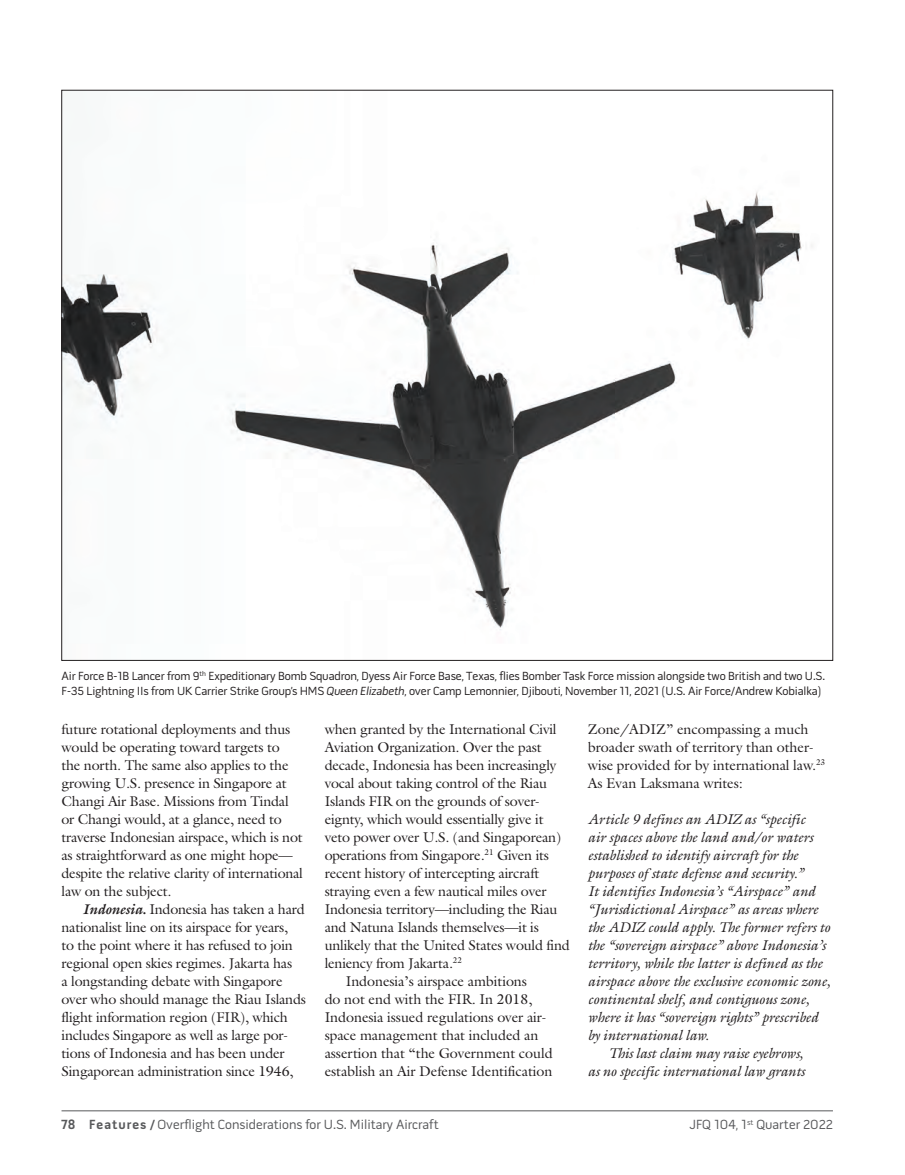
<style>
.page{position:relative;width:905px;height:1175px;background:#fff}
.page>*{position:absolute;margin:0;border:0;box-sizing:border-box;transform-origin:0 0}
.t1{font:14.25px/18px "Galliard Std";letter-spacing:-.015em;color:#231f20}
.t2{font:italic 14.25px "Galliard Std";letter-spacing:-.01em;color:#231f20}
.t3{font:13.5px "Pill Gothic 600 mg";color:#57585a}
.t4{font:12px/15px "Pill Gothic 600 mg";letter-spacing:-.01em;color:#231f20}
.s1{font-style:italic}
.s2{font-weight:700;font-style:italic}
.s3{font-weight:700}
</style>
<div class="page">
<hr style="left:62px;top:1110px;width:770px;height:1px;background:#57585a">
<img style="left:64px;top:192px;width:749px;height:438px">
<p class="t4" style="left:61px;top:669px;width:765px">Air Force B-1B Lancer from 9<sup>th</sup> Expeditionary Bomb Squadron, Dyess Air Force Base, Texas, flies Bomber Task Force mission alongside two British and two U.S.<br>F-35 Lightning IIs from UK Carrier Strike Group’s HMS <span class="s1">Queen Elizabeth</span>, over Camp Lemonnier, Djibouti, November 11, 2021 (U.S. Air Force/Andrew Kobialka)</p>
<p class="t1" style="left:62px;top:719px;width:243px">future rotational deployments and thus would be operating toward targets to<br>the north. The same also applies to the growing U.S. presence in Singapore at Changi Air Base. Missions from Tindal or Changi would, at a glance, need to traverse Indonesian airspace, which is not as straightforward as one might hope— despite the relative clarity of international law on the subject.</p>
<p class="t1" style="left:62px;top:899px;width:246px;text-indent:21px"><span class="s2">Indonesia.</span> Indonesia has taken a hard nationalist line on its airspace for years,<br>to the point where it has refused to join regional open skies regimes. Jakarta has<br>a longstanding debate with Singapore over who should manage the Riau Islands flight information region (FIR), which includes Singapore as well as large por&shy;tions of Indonesia and has been under Singaporean administration since 1946,</p>
<p class="t1" style="left:324px;top:719px;width:233px">when granted by the International Civil</p>
<p class="t1" style="left:324px;top:737px;width:218px">Aviation Organization. Over the past</p>
<p class="t1" style="left:324px;top:755px;width:233px">decade, Indonesia has been increasingly</p>
<p class="t1" style="left:324px;top:773px;width:224px">vocal about taking control of the Riau</p>
<p class="t1" style="left:324px;top:791px;width:217px">Islands FIR on the grounds of sover-</p>
<p class="t1" style="left:324px;top:809px;width:220px">eignty, which would essentially give it</p>
<p class="t1" style="left:324px;top:827px;width:238px">veto power over U.S. (and Singaporean)</p>
<p class="t1" style="left:324px;top:845px;width:226px">operations from Singapore.<sup>21</sup> Given its</p>
<p class="t1" style="left:325px;top:863px;width:216px">recent history of intercepting aircraft</p>
<p class="t1" style="left:325px;top:881px;width:223px">straying even a few nautical miles over</p>
<p class="t1" style="left:325px;top:899px;width:234px">Indonesia territory—including the Riau</p>
<p class="t1" style="left:325px;top:917px;width:216px">and Natuna Islands themselves—it is</p>
<p class="t1" style="left:325px;top:935px;width:247px">unlikely that the United States would find</p>
<p class="t1" style="left:325px;top:953px;width:139px">leniency from Jakarta.<sup>22</sup></p>
<p class="t1" style="left:346px;top:971px;width:183px">Indonesia’s airspace ambitions</p>
<p class="t1" style="left:324px;top:989px;width:209px">do not end with the FIR. In 2018,</p>
<p class="t1" style="left:324px;top:1007px;width:223px">Indonesia issued regulations over air-</p>
<p class="t1" style="left:324px;top:1025px;width:215px">space management that included an</p>
<p class="t1" style="left:324px;top:1043px;width:229px">assertion that “the Government could</p>
<p class="t1" style="left:324px;top:1061px;width:229px">establish an Air Defense Identification</p>
<p class="t1" style="left:587px;top:719px;width:239px">Zone/ADIZ” encompassing a much broader swath of territory than other&shy;wise provided for by international law.<sup>23<br></sup>As Evan Laksmana writes:</p>
<p class="t2" style="left:588px;top:810px;width:219px">Article 9 defines an ADIZ as “specific</p>
<p class="t2" style="left:588px;top:828px;width:227px">air spaces above the land and/or waters</p>
<p class="t2" style="left:588px;top:846px;width:212px">established to identify aircraft for the</p>
<p class="t2" style="left:588px;top:864px;width:217px">purposes of state defense and security.”</p>
<p class="t2" style="left:588px;top:882px;width:229px">It identifies Indonesia’s “Airspace” and</p>
<p class="t2" style="left:588px;top:900px;width:232px">“Jurisdictional Airspace” as areas where</p>
<p class="t2" style="left:588px;top:918px;width:244px">the ADIZ could apply. The former refers to</p>
<p class="t2" style="left:588px;top:936px;width:240px">the “sovereign airspace” above Indonesia’s</p>
<p class="t2" style="left:588px;top:954px;width:236px">territory, while the latter is defined as the</p>
<p class="t2" style="left:588px;top:972px;width:244px">airspace above the exclusive economic zone,</p>
<p class="t2" style="left:588px;top:990px;width:223px">continental shelf, and contiguous zone,</p>
<p class="t2" style="left:588px;top:1008px;width:232px">where it has “sovereign rights” prescribed</p>
<p class="t2" style="left:588px;top:1026px;width:122px">by international law.</p>
<p class="t2" style="left:608px;top:1044px;width:196px">This last claim may raise eyebrows,</p>
<p class="t2" style="left:588px;top:1062px;width:218px">as no specific international law grants</p>
<p class="t3" style="left:62px;top:1119px;width:379px"><span class="s3">78 Features /</span> Overflight Considerations for U.S. Military Aircraft</p>
<p class="t3" style="left:689px;top:1119px;width:145px">JFQ 104, 1<sup>st</sup> Quarter 2022</p>
</div>
